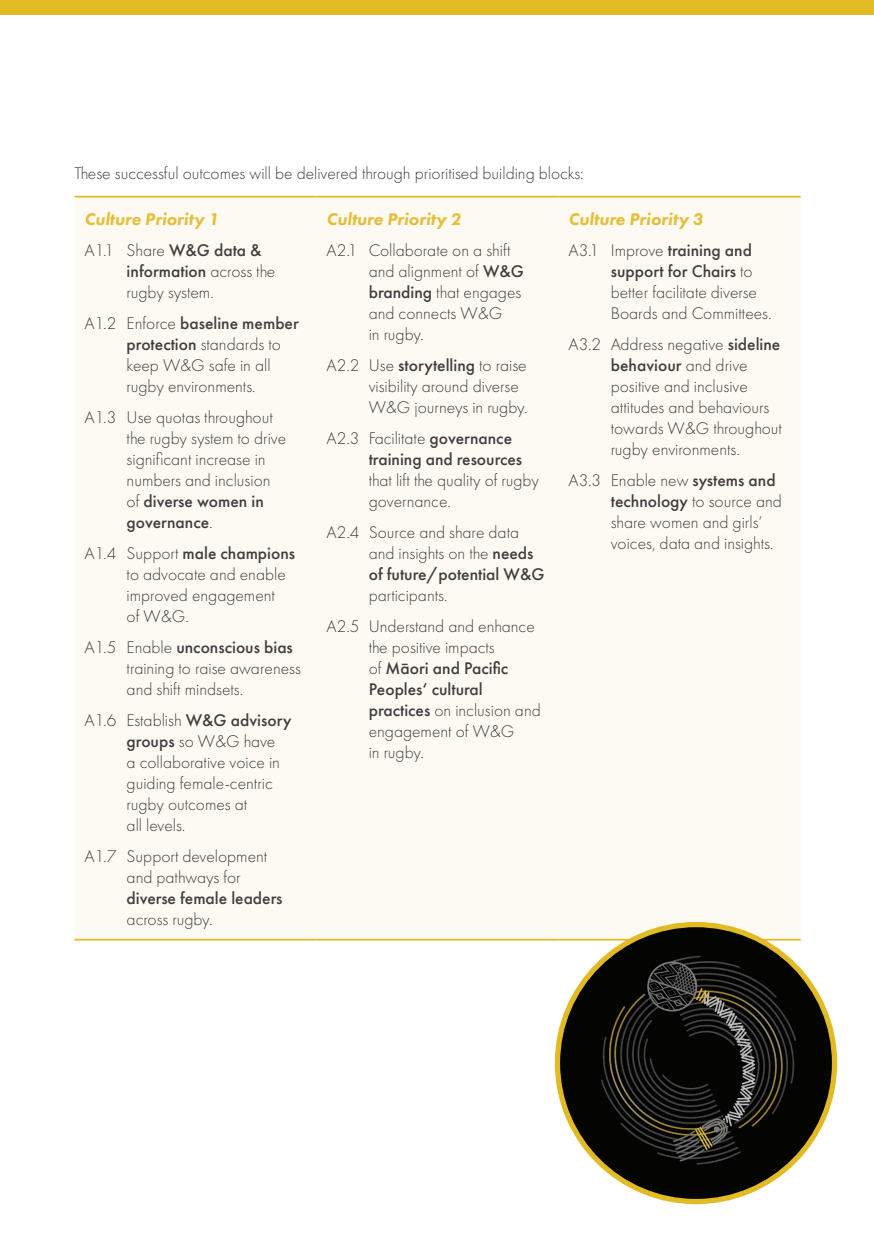
<style>
.page{position:relative;width:874px;height:1241px;background:#fff}
.page>*{position:absolute;margin:0;border:0;box-sizing:border-box;transform-origin:0 0}
.TABLE_BODY{font:300 17.5px/21px "Futura PT";color:#3e3e3f}
.BODY_COPY{font:300 17.5px "Futura PT";color:#3e3e3f}
.TABLE_HEADING{font:italic 800 17.5px "Futura PT";color:#e4bf3b}
.TABLE_BODY-2{font:italic 800 17.5px "Futura PT";color:#e4bf3b}
.s1{font-weight:500}
</style>
<div class="page">
<div style="left:74px;top:197px;width:726px;height:741px;background:#fcfaf2"></div>
<hr style="left:74px;top:196px;width:242px;height:1px;background:#e2ba23">
<hr style="left:316px;top:196px;width:242px;height:1px;background:#e2ba23">
<hr style="left:558px;top:196px;width:242px;height:1px;background:#e2ba23">
<hr style="left:74px;top:938px;width:242px;height:2px;background:#e2ba23">
<hr style="left:316px;top:938px;width:242px;height:2px;background:#e2ba23">
<hr style="left:558px;top:938px;width:242px;height:2px;background:#e2ba23">
<img style="left:557px;top:924px;width:277px;height:277px;border-radius:138px">
<div style="left:0;top:0;width:873px;height:15px;background:#e2ba23"></div>
<p class="BODY_COPY" style="left:74px;top:163px;width:510px">These successful outcomes will be delivered through prioritised building blocks:</p>
<p class="TABLE_HEADING" style="left:84px;top:208px;width:136px">Culture Priority 1</p>
<p class="TABLE_BODY" style="left:126px;top:239px;width:150px;text-indent:-42px">A1.1 Share <span class="s1">W&amp;G data &amp; information</span> across the rugby system.</p>
<p class="TABLE_BODY" style="left:126px;top:312px;width:174px;text-indent:-42px">A1.2 Enforce <span class="s1">baseline member protection</span> standards to keep W&amp;G safe in all rugby environments.</p>
<p class="TABLE_BODY" style="left:126px;top:406px;width:161px;text-indent:-42px">A1.3 Use quotas throughout the rugby system to drive significant increase in numbers and inclusion of <span class="s1">diverse women in governance</span>.</p>
<p class="TABLE_BODY" style="left:126px;top:542px;width:170px;text-indent:-42px">A1.4 Support <span class="s1">male champions </span>to advocate and enable improved engagement<br>of W&amp;G.</p>
<p class="TABLE_BODY" style="left:126px;top:636px;width:176px;text-indent:-42px">A1.5 Enable <span class="s1">unconscious bias </span>training to raise awareness and shift mindsets.</p>
<p class="TABLE_BODY" style="left:126px;top:709px;width:166px;text-indent:-42px">A1.6 Establish <span class="s1">W&amp;G advisory groups</span> so W&amp;G have<br>a collaborative voice in guiding female‑centric rugby outcomes at<br>all levels.</p>
<p class="TABLE_BODY" style="left:126px;top:845px;width:157px;text-indent:-42px">A1.7 Support development and pathways for <span class="s1">diverse female leaders </span>across rugby.</p>
<p class="TABLE_HEADING" style="left:326px;top:208px;width:136px">Culture Priority 2</p>
<p class="TABLE_BODY" style="left:368px;top:239px;width:157px;text-indent:-42px">A2.1 Collaborate on a shift and alignment of <span class="s1">W&amp;G branding</span> that engages and connects W&amp;G<br>in rugby.</p>
<p class="TABLE_BODY" style="left:368px;top:354px;width:160px;text-indent:-42px">A2.2 Use <span class="s1">storytelling</span> to raise visibility around diverse<br>W&amp;G journeys in rugby.</p>
<p class="TABLE_BODY" style="left:368px;top:427px;width:172px;text-indent:-42px">A2.3 Facilitate <span class="s1">governance training and resources </span>that lift the quality of rugby governance.</p>
<p class="TABLE_BODY" style="left:368px;top:521px;width:177px;text-indent:-42px">A2.4 Source and share data and insights on the <span class="s1">needs of future/potential W&amp;G </span>participants.</p>
<p class="TABLE_BODY" style="left:368px;top:615px;width:173px;text-indent:-42px">A2.5 Understand and enhance the positive impacts<br>of <span class="s1">Māori and Pacific<br>Peoples‘ cultural practices</span> on inclusion and engagement of W&amp;G<br>in rugby.</p>
<p class="TABLE_BODY-2" style="left:568px;top:208px;width:136px">Culture Priority 3</p>
<p class="TABLE_BODY" style="left:610px;top:239px;width:162px;text-indent:-42px">A3.1 Improve <span class="s1">training and support for Chairs</span> to better facilitate diverse<br>Boards and Committees.</p>
<p class="TABLE_BODY" style="left:610px;top:333px;width:172px;text-indent:-42px">A3.2 Address negative <span class="s1">sideline behaviour</span> and drive positive and inclusive attitudes and behaviours towards W&amp;G throughout rugby environments.</p>
<p class="TABLE_BODY" style="left:610px;top:469px;width:173px;text-indent:-42px">A3.3 Enable new <span class="s1">systems and technology</span> to source and share women and girls’ voices, data and insights.</p>
</div>
